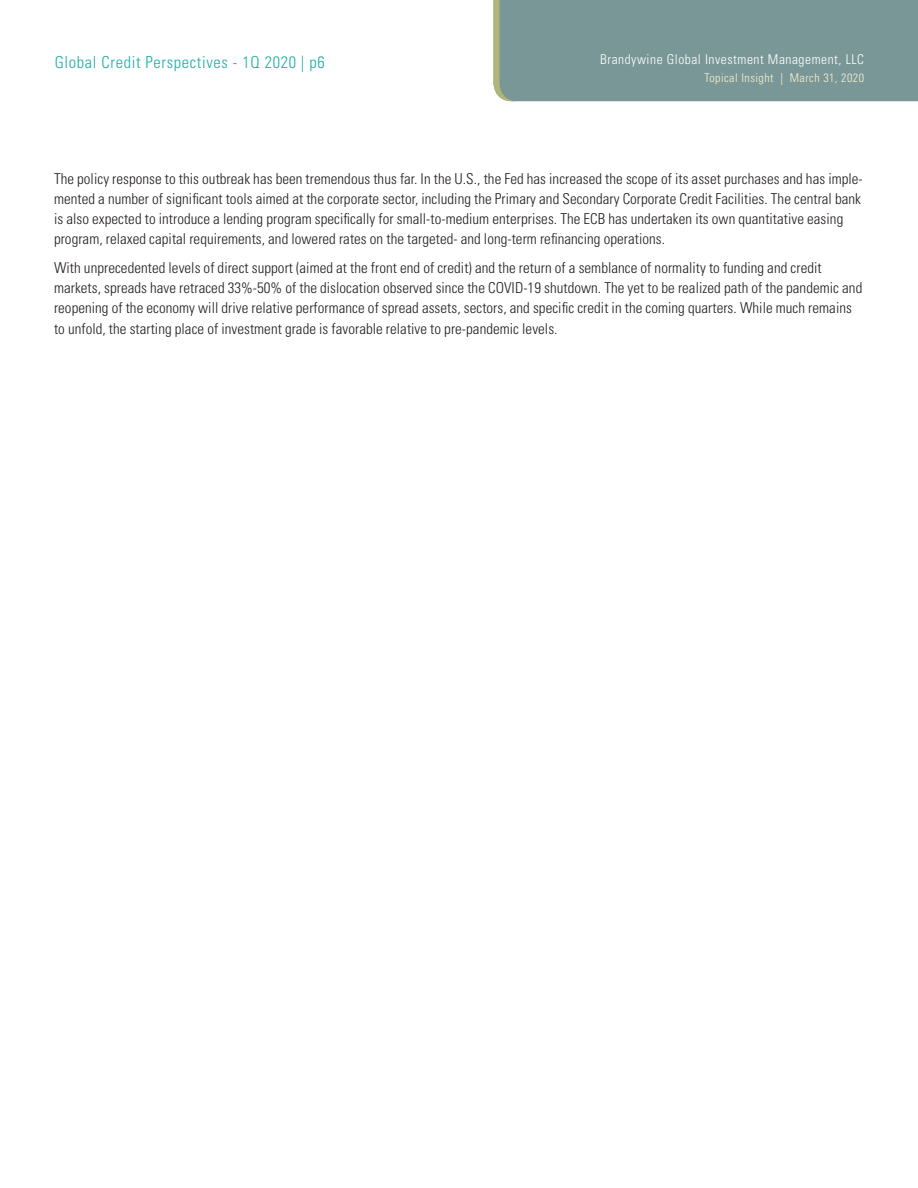
<style>
.page{position:relative;width:918px;height:1188px;background:#fff}
.page>*{position:absolute;margin:0;border:0;box-sizing:border-box;transform-origin:0 0}
.t1{font:300 condensed 16.5px "Univers LT Std";letter-spacing:.04em;color:#1fafa4}
.BODY_TEXT{font:300 condensed 15px/20.2px "Univers LT Std";letter-spacing:.005em;color:#231f20}
.t2{font:300 condensed 13.5px "Univers LT Std";letter-spacing:.04em;color:#fff}
.t3{font:300 condensed 12px "Univers LT Std";letter-spacing:.04em;color:#f6f3cf}
</style>
<div class="page">
<div style="left:493px;top:0;width:425px;height:101px;background:#7a9797"></div>
<p class="t1" style="left:55px;top:52px;width:272px">Global Credit Perspectives - 1Q 2020 | p6</p>
<p class="t2" style="left:600px;top:51px;width:265px">Brandywine Global Investment Management, LLC</p>
<p class="t3" style="left:704px;top:71px;width:161px">Topical Insight | March 31, 2020</p>
<p class="BODY_TEXT" style="left:54px;top:168px;width:810px">The policy response to this outbreak has been tremendous thus far. In the U.S., the Fed has increased the scope of its asset purchases and has imple&shy;mented a number of significant tools aimed at the corporate sector, including the Primary and Secondary Corporate Credit Facilities. The central bank is also expected to introduce a lending program specifically for small-to-medium enterprises. The ECB has undertaken its own quantitative easing program, relaxed capital requirements, and lowered rates on the targeted- and long-term refinancing operations.</p>
<p class="BODY_TEXT" style="left:54px;top:257px;width:810px">With unprecedented levels of direct support (aimed at the front end of credit) and the return of a semblance of normality to funding and credit markets, spreads have retraced 33%-50% of the dislocation observed since the COVID-19 shutdown. The yet to be realized path of the pandemic and reopening of the economy will drive relative performance of spread assets, sectors, and specific credit in the coming quarters. While much remains to unfold, the starting place of investment grade is favorable relative to pre-pandemic levels.</p>
</div>
